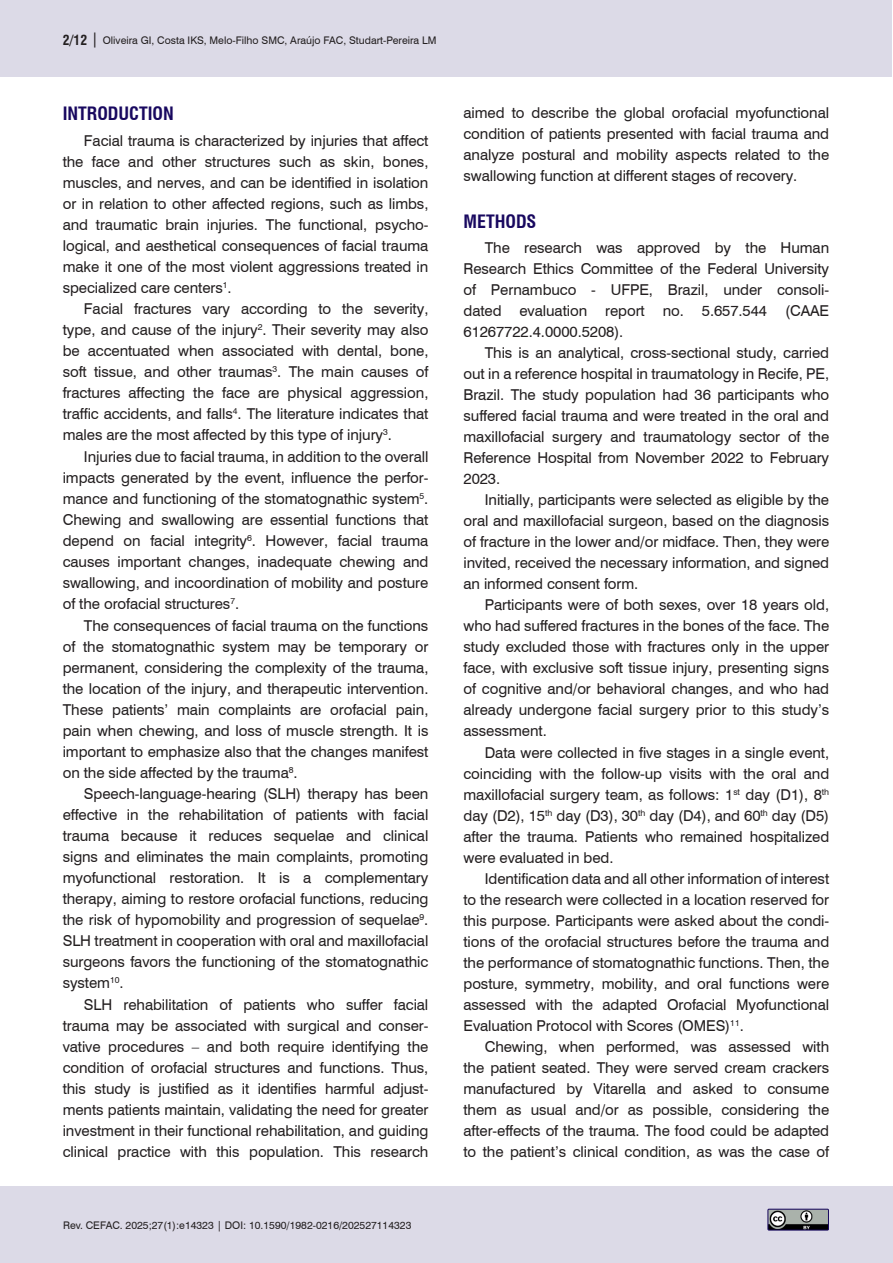
<style>
.page{position:relative;width:893px;height:1263px;background:#fff}
.page>*{position:absolute;margin:0;border:0;box-sizing:border-box;transform-origin:0 0}
.Nivel_1{font:700 condensed 18px "Swiss 721 BT";color:#18085f}
.Corpo_do_texto_INGLES{font:15px/21px "Swiss 721 BT";letter-spacing:-.005em;color:#231f20;text-align:justify}
.t1{font:10.5px "Swiss 721 BT";color:#231f20}
.s1{font-weight:700;font-stretch:condensed;font-size:13.5px}
.s2{font-size:15px}
</style>
<div class="page">
<div style="left:0;top:1186px;width:892px;height:77px;background:#dcdae7"></div>
<div style="left:0;top:0;width:892px;height:77px;background:#dcdae7"></div>
<img style="left:769px;top:1211px;width:58px;height:17px">
<div style="left:767px;top:1209px;width:62px;height:21px;border:1px solid #18085f"></div>
<p class="t1" style="left:63px;top:33px;width:375px"><span class="s1">2/12</span> <span class="s2">|</span> Oliveira GI, Costa IKS, Melo-Filho SMC, Araújo FAC, Studart-Pereira LM</p>
<p class="Nivel_1" style="left:63px;top:103px;width:113px">INTRODUCTION</p>
<p class="Corpo_do_texto_INGLES" style="left:63px;top:129px;width:367px;text-indent:21px">Facial trauma is characterized by injuries that affect the face and other structures such as skin, bones, muscles, and nerves, and can be identified in isolation or in relation to other affected regions, such as limbs, and traumatic brain injuries. The functional, psycho&shy;logical, and aesthetical consequences of facial trauma make it one of the most violent aggressions treated in specialized care centers<sup>1</sup>.</p>
<p class="Corpo_do_texto_INGLES" style="left:63px;top:298px;width:367px;text-indent:21px">Facial fractures vary according to the severity, type, and cause of the injury<sup>2</sup>. Their severity may also be accentuated when associated with dental, bone, soft tissue, and other traumas<sup>3</sup>. The main causes of fractures affecting the face are physical aggression, traffic accidents, and falls<sup>4</sup>. The literature indicates that males are the most affected by this type of injury<sup>3</sup>.</p>
<p class="Corpo_do_texto_INGLES" style="left:63px;top:445px;width:367px;text-indent:21px">Injuries due to facial trauma, in addition to the overall impacts generated by the event, influence the perfor&shy;mance and functioning of the stomatognathic system<sup>5</sup>.<br>Chewing and swallowing are essential functions that depend on facial integrity<sup>6</sup>. However, facial trauma causes important changes, inadequate chewing and swallowing, and incoordination of mobility and posture of the orofacial structures<sup>7</sup>.</p>
<p class="Corpo_do_texto_INGLES" style="left:63px;top:614px;width:367px;text-indent:21px">The consequences of facial trauma on the functions of the stomatognathic system may be temporary or permanent, considering the complexity of the trauma, the location of the injury, and therapeutic intervention.<br>These patients’ main complaints are orofacial pain, pain when chewing, and loss of muscle strength. It is important to emphasize also that the changes manifest on the side affected by the trauma<sup>8</sup>.</p>
<p class="Corpo_do_texto_INGLES" style="left:63px;top:783px;width:367px;text-indent:21px">Speech-language-hearing (SLH) therapy has been effective in the rehabilitation of patients with facial trauma because it reduces sequelae and clinical signs and eliminates the main complaints, promoting myofunctional restoration. It is a complementary therapy, aiming to restore orofacial functions, reducing the risk of hypomobility and progression of sequelae<sup>9</sup>.<br>SLH treatment in cooperation with oral and maxillofacial surgeons favors the functioning of the stomatognathic system<sup>10</sup>.</p>
<p class="Corpo_do_texto_INGLES" style="left:63px;top:993px;width:367px;text-indent:21px">SLH rehabilitation of patients who suffer facial trauma may be associated with surgical and conser&shy;vative procedures – and both require identifying the condition of orofacial structures and functions. Thus, this study is justified as it identifies harmful adjust&shy;ments patients maintain, validating the need for greater investment in their functional rehabilitation, and guiding clinical practice with this population. This research</p>
<p class="t1" style="left:63px;top:1218px;width:350px">Rev. CEFAC. 2025;27(1):e14323 | DOI: 10.1590/1982-0216/202527114323</p>
<p class="Corpo_do_texto_INGLES" style="left:463px;top:101px;width:367px">aimed to describe the global orofacial myofunctional condition of patients presented with facial trauma and analyze postural and mobility aspects related to the swallowing function at different stages of recovery.</p>
<p class="Nivel_1" style="left:463px;top:211px;width:74px">METHODS</p>
<p class="Corpo_do_texto_INGLES" style="left:463px;top:237px;width:367px;text-indent:21px">The research was approved by the Human Research Ethics Committee of the Federal University of Pernambuco - UFPE, Brazil, under consoli&shy;dated evaluation report no. 5.657.544 (CAAE 61267722.4.0000.5208).</p>
<p class="Corpo_do_texto_INGLES" style="left:463px;top:342px;width:367px;text-indent:21px">This is an analytical, cross-sectional study, carried out in a reference hospital in traumatology in Recife, PE, Brazil. The study population had 36 participants who suffered facial trauma and were treated in the oral and maxillofacial surgery and traumatology sector of the Reference Hospital from November 2022 to February 2023.</p>
<p class="Corpo_do_texto_INGLES" style="left:463px;top:489px;width:367px;text-indent:21px">Initially, participants were selected as eligible by the oral and maxillofacial surgeon, based on the diagnosis of fracture in the lower and/or midface. Then, they were invited, received the necessary information, and signed an informed consent form.</p>
<p class="Corpo_do_texto_INGLES" style="left:463px;top:594px;width:367px;text-indent:21px">Participants were of both sexes, over 18 years old, who had suffered fractures in the bones of the face. The study excluded those with fractures only in the upper face, with exclusive soft tissue injury, presenting signs of cognitive and/or behavioral changes, and who had already undergone facial surgery prior to this study’s assessment.</p>
<p class="Corpo_do_texto_INGLES" style="left:463px;top:741px;width:367px;text-indent:21px">Data were collected in five stages in a single event, coinciding with the follow-up visits with the oral and maxillofacial surgery team, as follows: 1<sup>st</sup> day (D1), 8<sup>th </sup>day (D2), 15<sup>th</sup> day (D3), 30<sup>th</sup> day (D4), and 60<sup>th</sup> day (D5) after the trauma. Patients who remained hospitalized were evaluated in bed.</p>
<p class="Corpo_do_texto_INGLES" style="left:463px;top:867px;width:367px;text-indent:21px">Identification data and all other information of interest to the research were collected in a location reserved for this purpose. Participants were asked about the condi&shy;tions of the orofacial structures before the trauma and the performance of stomatognathic functions. Then, the posture, symmetry, mobility, and oral functions were assessed with the adapted Orofacial Myofunctional Evaluation Protocol with Scores (OMES)<sup>11</sup>.</p>
<p class="Corpo_do_texto_INGLES" style="left:463px;top:1035px;width:367px;text-indent:21px">Chewing, when performed, was assessed with the patient seated. They were served cream crackers manufactured by Vitarella and asked to consume them as usual and/or as possible, considering the after-effects of the trauma. The food could be adapted to the patient’s clinical condition, as was the case of</p>
</div>
